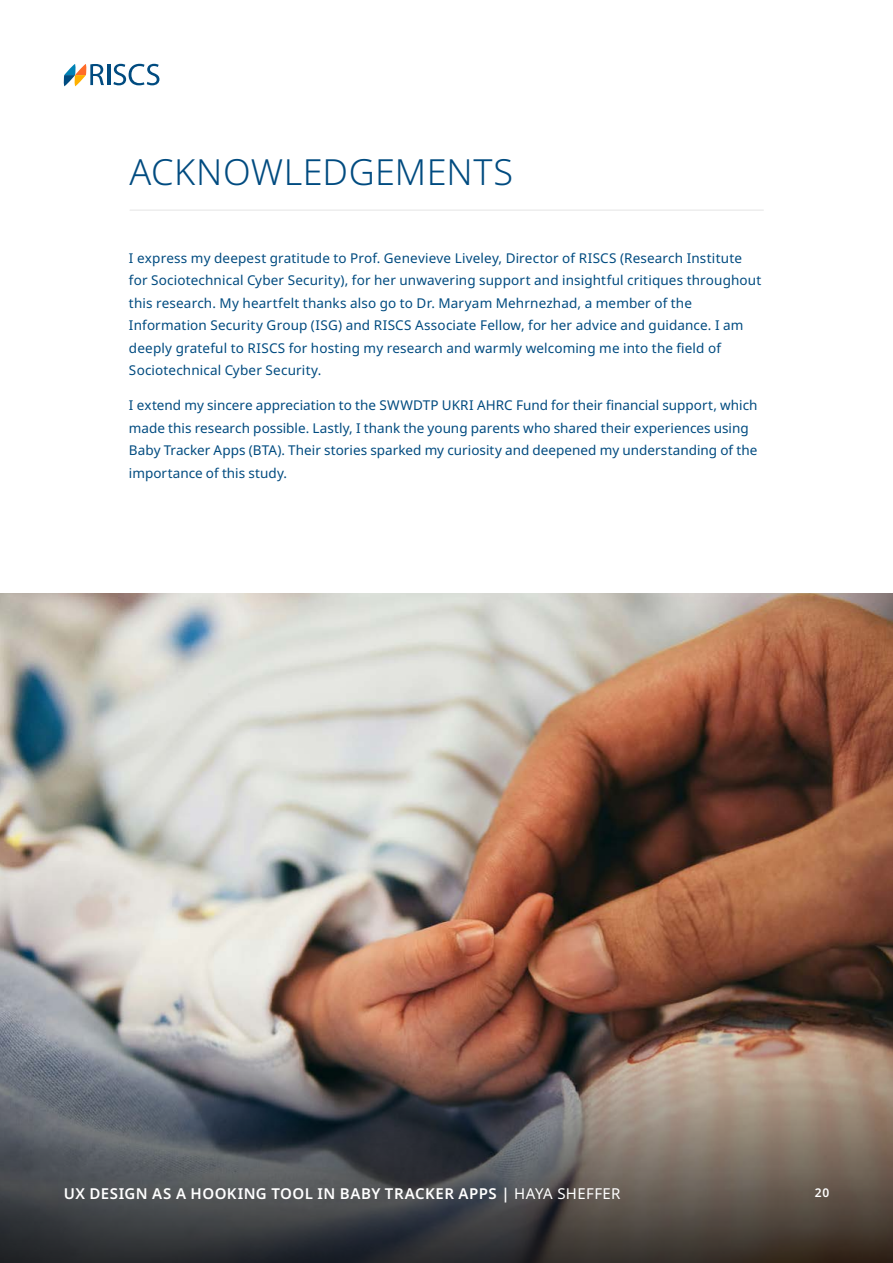
<style>
.page{position:relative;width:893px;height:1263px;background:#fff}
.page>*{position:absolute;margin:0;border:0;box-sizing:border-box;transform-origin:0 0}
.t1{font:300 36px "Noto Sans";letter-spacing:.01em;color:#004b80}
.t2{font:600 15px "Noto Sans";letter-spacing:.03em;color:#fff}
.t3{font:13.5px/22.5px "Noto Sans";letter-spacing:.01em;color:#004b80}
.t4{font:600 12px "Noto Sans";color:#fff}
.s1{font-weight:400}
</style>
<div class="page">
<svg style="left:63px;top:64px;width:41px;height:22px"></svg>
<hr style="left:107px;top:64px;width:3px;height:21px;background:#004b80">
<svg style="left:113px;top:64px;width:46px;height:21px"></svg>
<img style="left:0;top:593px;width:893px;height:410px">
<img style="left:0;top:1003px;width:893px;height:260px">
<hr style="left:130px;top:209px;width:633px;height:2px;background:#ededed">
<h1 class="t1" style="left:129px;top:147px;width:385px">ACKNOWLEDGEMENTS</h1>
<p class="t3" style="left:129px;top:247px;width:634px">I express my deepest gratitude to Prof. Genevieve Liveley, Director of RISCS (Research Institute for Sociotechnical Cyber Security), for her unwavering support and insightful critiques throughout this research. My heartfelt thanks also go to Dr. Maryam Mehrnezhad, a member of the Information Security Group (ISG) and RISCS Associate Fellow, for her advice and guidance. I am deeply grateful to RISCS for hosting my research and warmly welcoming me into the field of Sociotechnical Cyber Security.</p>
<p class="t3" style="left:129px;top:395px;width:630px">I extend my sincere appreciation to the SWWDTP UKRI AHRC Fund for their financial support, which made this research possible. Lastly, I thank the young parents who shared their experiences using Baby Tracker Apps (BTA). Their stories sparked my curiosity and deepened my understanding of the importance of this study.</p>
<p class="t2" style="left:64px;top:1183px;width:558px">UX DESIGN AS A HOOKING TOOL IN BABY TRACKER APPS | <span class="s1">HAYA SHEFFER</span></p>
<p class="t4" style="left:815px;top:1184px;width:16px">20</p>
</div>
